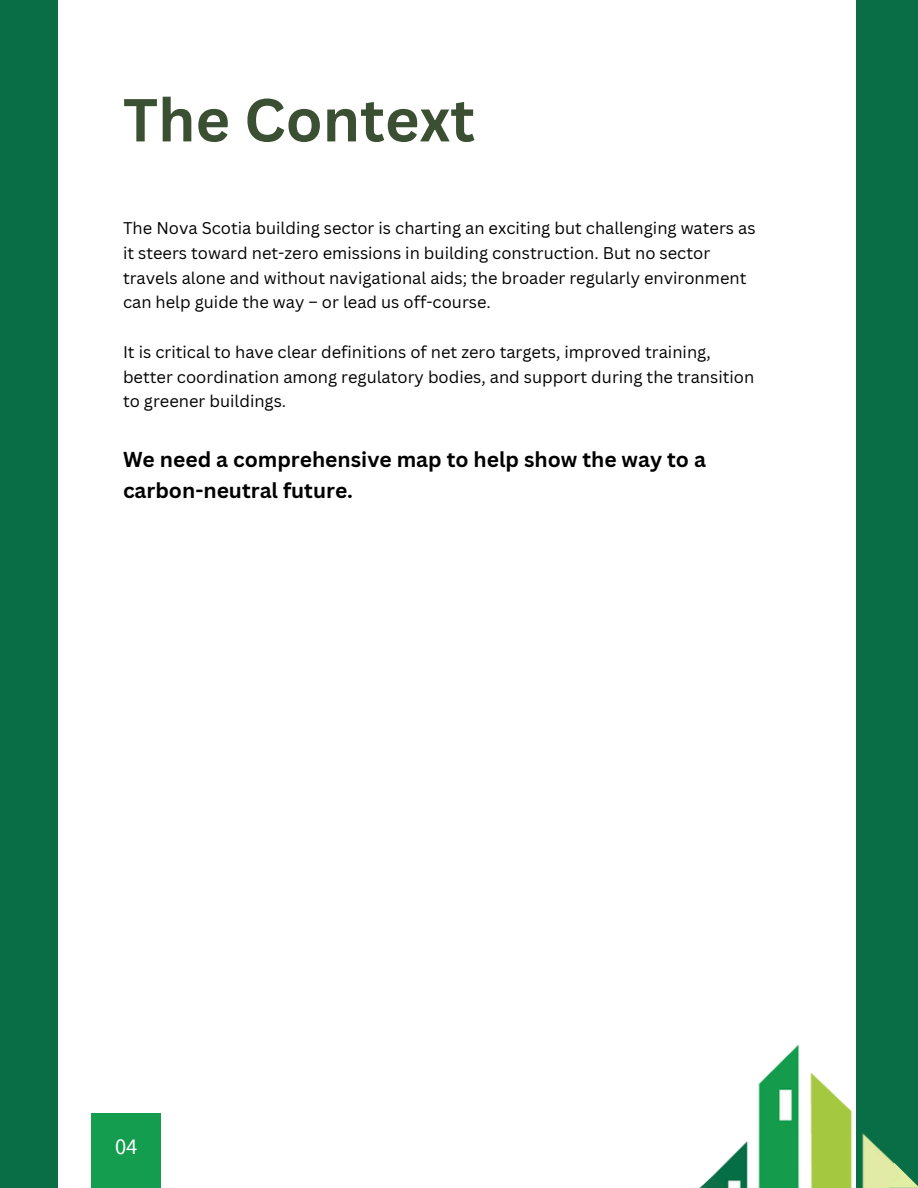
<style>
.page{position:relative;width:918px;height:1188px;background:#096e46}
.page>*{position:absolute;margin:0;border:0;box-sizing:border-box;transform-origin:0 0}
.t1{font:700 59.25px "Canva Sans";color:#3b4f33}
.t2{font:22.5px "Source Sans Pro";color:#fff}
.t3{font:700 21px/31.5px "Canva Sans";color:#000}
.t4{font:16.5px/24.8px "Canva Sans";color:#000}
</style>
<div class="page">
<div style="left:58px;top:0;width:798px;height:1188px;background:#fff"></div>
<svg style="left:913px;top:1181px;width:5px;height:7px"></svg>
<img style="left:699px;top:1044px;width:214px;height:144px">
<svg style="left:700px;top:1177px;width:26px;height:11px"></svg>
<div style="left:92px;top:1113px;width:69px;height:75px;background:#149d4e"></div>
<h1 class="t1" style="left:123px;top:78px;width:354px">The Context</h1>
<p class="t4" style="left:123px;top:215px;width:634px">The Nova Scotia building sector is charting an exciting but challenging waters as it steers toward net-zero emissions in building construction. But no sector travels alone and without navigational aids; the broader regularly environment can help guide the way – or lead us off-course.</p>
<h2 class="t4" style="left:123px;top:339px;width:633px">It is critical to have clear definitions of net zero targets, improved training, better coordination among regulatory bodies, and support during the transition to greener buildings.</h2>
<p class="t3" style="left:123px;top:443px;width:584px">We need a comprehensive map to help show the way to a carbon-neutral future.</p>
<p class="t2" style="left:115px;top:1132px;width:24px">04</p>
</div>
